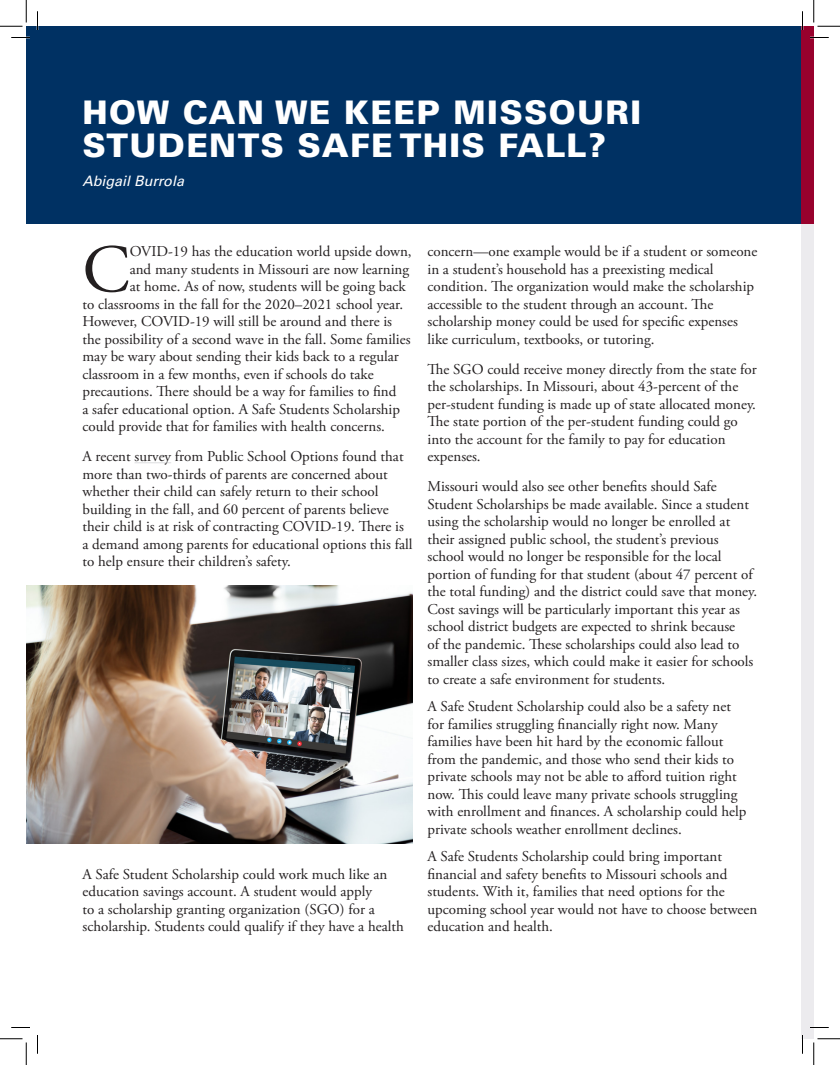
<style>
.page{position:relative;width:840px;height:1065px;background:#fff}
.page>*{position:absolute;margin:0;border:0;box-sizing:border-box;transform-origin:0 0}
.t1{font:67.75px "Adobe Garamond Pro";color:#231f20}
.Body_Copy{font:900 32.5px/32.5px "Univers LT Std";letter-spacing:.04em;color:#fff}
.t2{font:15px/17.5px "Adobe Garamond Pro";color:#231f20}
.Body_Copy-2{font:italic 14.38px "Univers LT Std";color:#fff}
</style>
<div class="page">
<div style="left:802px;top:178px;width:12px;height:861px;background:#ecebee"></div>
<div style="left:26px;top:26px;width:776px;height:198px;background:#003163"></div>
<div style="left:802px;top:26px;width:12px;height:198px;background:#98012d"></div>
<hr style="left:135px;top:462px;width:36px;height:1px;background:#dcdddf">
<img style="left:26px;top:586px;width:386px;height:257px">
<svg style="left:11px;top:37px;width:19px;height:1px"></svg>
<svg style="left:810px;top:37px;width:19px;height:1px"></svg>
<svg style="left:11px;top:1027px;width:19px;height:1px"></svg>
<svg style="left:810px;top:1027px;width:19px;height:1px"></svg>
<svg style="left:37px;top:11px;width:1px;height:19px"></svg>
<svg style="left:37px;top:1035px;width:1px;height:19px"></svg>
<svg style="left:802px;top:11px;width:1px;height:19px"></svg>
<svg style="left:802px;top:1035px;width:1px;height:19px"></svg>
<svg style="left:0;top:0;width:27px;height:27px"></svg>
<svg style="left:0;top:1039px;width:27px;height:26px"></svg>
<svg style="left:814px;top:0;width:26px;height:27px"></svg>
<svg style="left:814px;top:1039px;width:26px;height:26px"></svg>
<p class="Body_Copy" style="left:82px;top:96px;width:560px">HOW CAN WE KEEP MISSOURI<br>STUDENTS SAFE THIS FALL?</p>
<p class="Body_Copy-2" style="left:82px;top:173px;width:103px">Abigail Burrola</p>
<p class="t1" style="left:82px;top:229px;width:49px">C</p>
<p class="t2" style="left:130px;top:243px;width:283px">OVID-19 has the education world upside down,</p>
<p class="t2" style="left:130px;top:261px;width:281px">and many students in Missouri are now learning</p>
<p class="t2" style="left:130px;top:278px;width:278px">at home. As of now, students will be going back</p>
<p class="t2" style="left:82px;top:296px;width:322px">to classrooms in the fall for the 2020–2021 school year.</p>
<p class="t2" style="left:82px;top:313px;width:311px">However, COVID-19 will still be around and there is</p>
<p class="t2" style="left:82px;top:331px;width:330px">the possibility of a second wave in the fall. Some families</p>
<p class="t2" style="left:82px;top:348px;width:318px">may be wary about sending their kids back to a regular</p>
<p class="t2" style="left:82px;top:366px;width:293px">classroom in a few months, even if schools do take</p>
<p class="t2" style="left:82px;top:383px;width:315px">precautions. There should be a way for families to find</p>
<p class="t2" style="left:82px;top:401px;width:319px">a safer educational option. A Safe Students Scholarship</p>
<p class="t2" style="left:82px;top:418px;width:304px">could provide that for families with health concerns.</p>
<p class="t2" style="left:82px;top:448px;width:332px">A recent survey from Public School Options found that more than two-thirds of parents are concerned about whether their child can safely return to their school building in the fall, and 60 percent of parents believe their child is at risk of contracting COVID-19. There is a demand among parents for educational options this fall to help ensure their children’s safety.</p>
<p class="t2" style="left:82px;top:866px;width:323px">A Safe Student Scholarship could work much like an education savings account. A student would apply<br>to a scholarship granting organization (SGO) for a scholarship. Students could qualify if they have a health</p>
<p class="t2" style="left:428px;top:243px;width:331px">concern—one example would be if a student or someone in a student’s household has a preexisting medical condition. The organization would make the scholarship accessible to the student through an account. The scholarship money could be used for specific expenses like curriculum, textbooks, or tutoring.</p>
<p class="t2" style="left:428px;top:361px;width:331px">The SGO could receive money directly from the state for the scholarships. In Missouri, about 43-percent of the per-student funding is made up of state allocated money.<br>The state portion of the per-student funding could go into the account for the family to pay for education expenses.</p>
<p class="t2" style="left:428px;top:478px;width:331px">Missouri would also see other benefits should Safe Student Scholarships be made available. Since a student using the scholarship would no longer be enrolled at their assigned public school, the student’s previous school would no longer be responsible for the local portion of funding for that student (about 47 percent of the total funding) and the district could save that money.<br>Cost savings will be particularly important this year as school district budgets are expected to shrink because<br>of the pandemic. These scholarships could also lead to smaller class sizes, which could make it easier for schools to create a safe environment for students.</p>
<p class="t2" style="left:428px;top:698px;width:320px">A Safe Student Scholarship could also be a safety net for families struggling financially right now. Many families have been hit hard by the economic fallout from the pandemic, and those who send their kids to private schools may not be able to afford tuition right now. This could leave many private schools struggling with enrollment and finances. A scholarship could help private schools weather enrollment declines.</p>
<p class="t2" style="left:428px;top:848px;width:331px">A Safe Students Scholarship could bring important financial and safety benefits to Missouri schools and students. With it, families that need options for the upcoming school year would not have to choose between education and health.</p>
</div>
